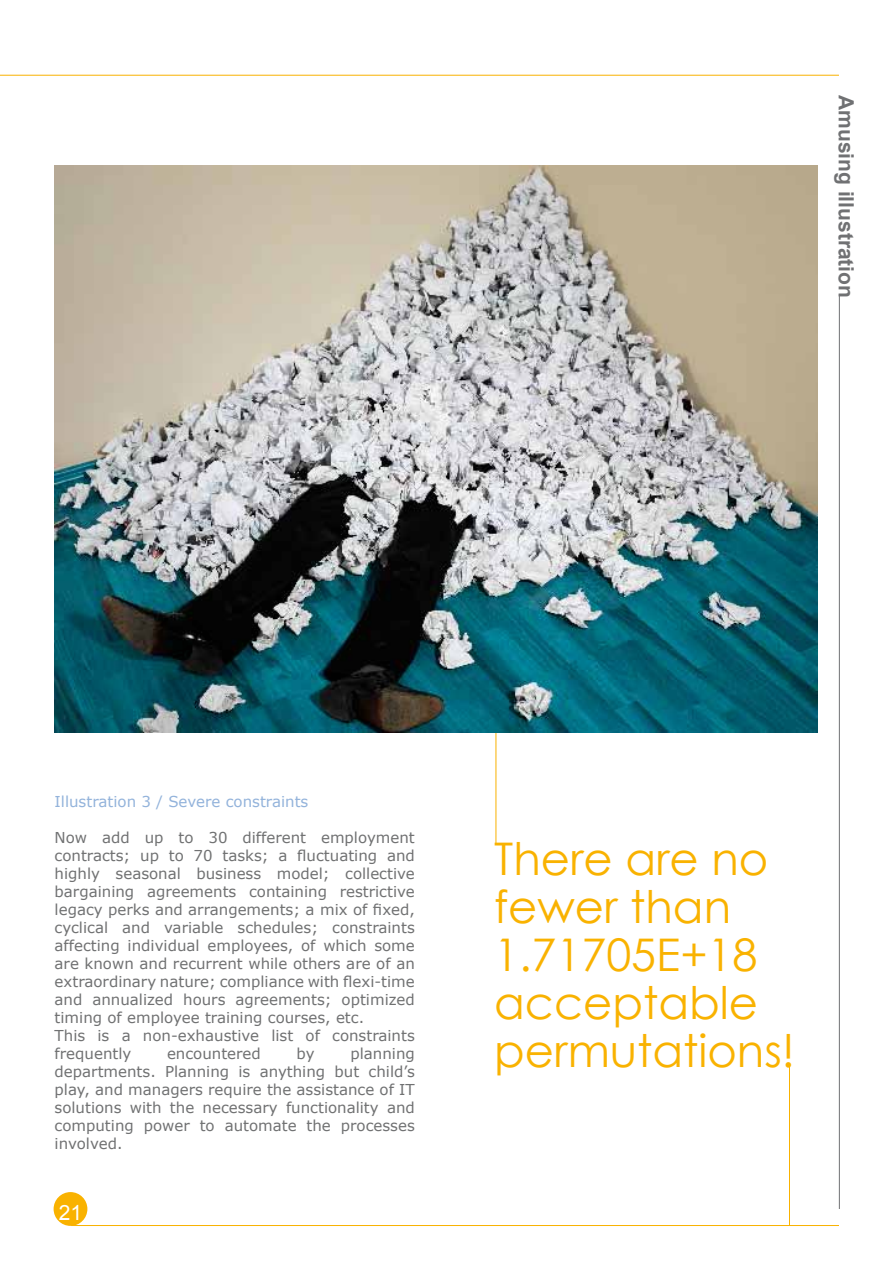
<style>
.page{position:relative;width:893px;height:1263px;background:#fff}
.page>*{position:absolute;margin:0;border:0;box-sizing:border-box;transform-origin:0 0}
.t1{font:45px/48px "Century Gothic";color:#f9b200}
.t2{font:700 21px "Arial";color:#707173}
.t3{font:21px "Arial";color:#fff}
.t4{font:15px/18px "Verdana";color:#707172}
.t5{font:15px "Verdana";color:#93b3db}
</style>
<div class="page">
<div style="left:54px;top:1192px;width:33px;height:34px;background:#f9b200;border-radius:50%"></div>
<hr style="left:71px;top:1225px;width:768px;height:1px;background:#f9b200">
<hr style="left:0;top:75px;width:839px;height:1px;background:#f9b200">
<hr style="left:839px;top:294px;width:1px;height:915px;background:#707173">
<hr style="left:789px;top:1065px;width:1px;height:160px;background:#f9b200">
<hr style="left:496px;top:709px;width:1px;height:136px;background:#f9b200">
<img style="left:55px;top:166px;width:763px;height:566px">
<h2 class="t2" style="left:860px;top:95px;width:205px;rotate:90deg">Amusing illustration</h2>
<p class="t5" style="left:55px;top:792px;width:255px">Illustration 3 / Severe constraints</p>
<p class="t4" style="left:55px;top:828px;width:362px">Now add up to 30 different employment contracts; up to 70 tasks; a fluctuating and highly seasonal business model; collective bargaining agreements containing restrictive legacy perks and arrangements; a mix of fixed, cyclical and variable schedules; constraints affecting individual employees, of which some are known and recurrent while others are of an extraordinary nature; compliance with flexi-time and annualized hours agreements; optimized timing of employee training courses, etc.<br>This is a non-exhaustive list of constraints frequently</p>
<p class="t4" style="left:55px;top:1044px;width:362px;text-align:justify;text-indent:296px">planning departments. Planning is anything but child’s play, and managers require the assistance of IT solutions with the necessary functionality and computing power to automate the processes involved.</p>
<p class="t4" style="left:167px;top:1044px;width:95px">encountered</p>
<p class="t4" style="left:297px;top:1044px;width:20px">by</p>
<h2 class="t3" style="left:59px;top:1198px;width:25px">21</h2>
<h1 class="t1" style="left:494px;top:834px;width:302px">There are no fewer than<br>1.71705E+18 acceptable permutations!</h1>
</div>
